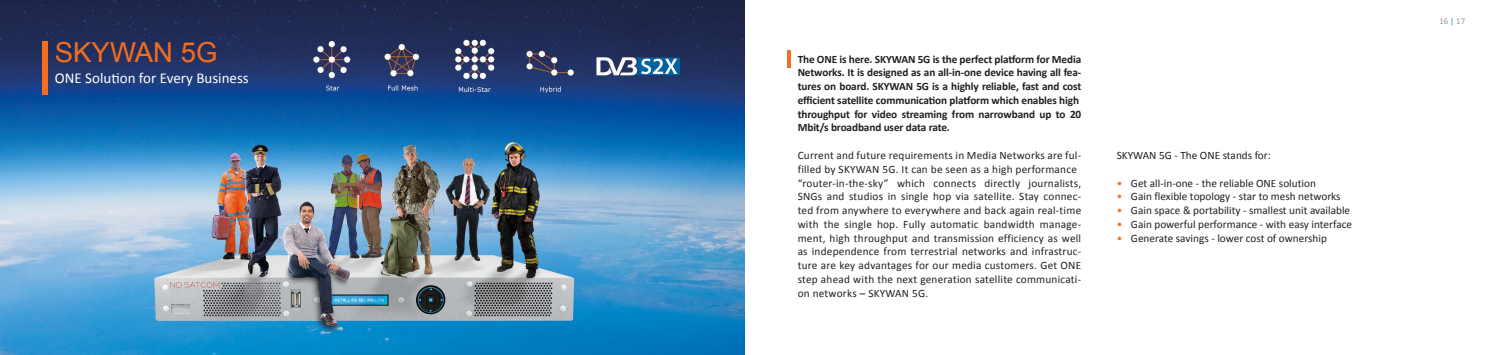
<style>
.page{position:relative;width:1489px;height:355px;background:#fff}
.page>*{position:absolute;margin:0;border:0;box-sizing:border-box;transform-origin:0 0}
.t1{font:27.5px "Arial";color:#f36e21}
.t2{font:15px "Calibri";color:#fff}
.t3{font:11.25px/13.8px "Calibri";letter-spacing:.02em;color:#231f20}
.t4{font:700 11.25px/13.8px "Calibri";letter-spacing:-.01em;color:#231f20}
.t5{font:11.25px "Calibri";color:#231f20}
.t6{font:8.75px "Calibri";color:#939598}
.s1{color:#f37022}
.s2{color:#0099da}
</style>
<div class="page">
<img style="left:0;top:0;width:744px;height:354px">
<div style="left:43px;top:41px;width:5px;height:53px;background:#f36e21"></div>
<hr style="left:787px;top:50px;width:3px;height:17px;background:#f36e21">
<h1 class="t1" style="left:55px;top:34px;width:164px">SKYWAN 5G</h1>
<h2 class="t2" style="left:55px;top:68px;width:195px">ONE Solution for Every Business</h2>
<p class="t4" style="left:797px;top:52px;width:285px">The ONE is here. SKYWAN 5G is the perfect platform for Media Networks. It is designed as an all-in-one device having all fea&shy;tures on board. SKYWAN 5G is a highly reliable, fast and cost efficient satellite communication platform which enables high throughput for video streaming from narrowband up to 20<br>Mbit/s broadband user data rate.</p>
<p class="t3" style="left:797px;top:148px;width:285px">Current and future requirements in Media Networks are ful&shy;filled by SKYWAN 5G. It can be seen as a high performance “router-in-the-sky” which connects directly journalists, SNGs and studios in single hop via satellite. Stay connec&shy;ted from anywhere to everywhere and back again real-time with the single hop. Fully automatic bandwidth manage&shy;ment, high throughput and transmission efficiency as well as independence from terrestrial networks and infrastruc&shy;ture are key advantages for our media customers. Get ONE step ahead with the next generation satellite communicati&shy;on networks – SKYWAN 5G.</p>
<p class="t5" style="left:1116px;top:148px;width:156px">SKYWAN 5G - The ONE stands for:</p>
<p class="t5" style="left:1116px;top:175px;width:201px"><span class="s1">•</span> Get all-in-one - the reliable ONE solution</p>
<p class="t5" style="left:1116px;top:189px;width:225px"><span class="s1">•</span> Gain flexible topology - star to mesh networks</p>
<p class="t5" style="left:1116px;top:203px;width:235px"><span class="s1">•</span> Gain space &amp; portability - smallest unit available</p>
<p class="t5" style="left:1116px;top:217px;width:237px"><span class="s1">•</span> Gain powerful performance - with easy interface</p>
<p class="t5" style="left:1116px;top:230px;width:212px"><span class="s1">•</span> Generate savings - lower cost of ownership</p>
<p class="t6" style="left:1439px;top:16px;width:27px">16 <span class="s2">|</span> 17</p>
</div>
